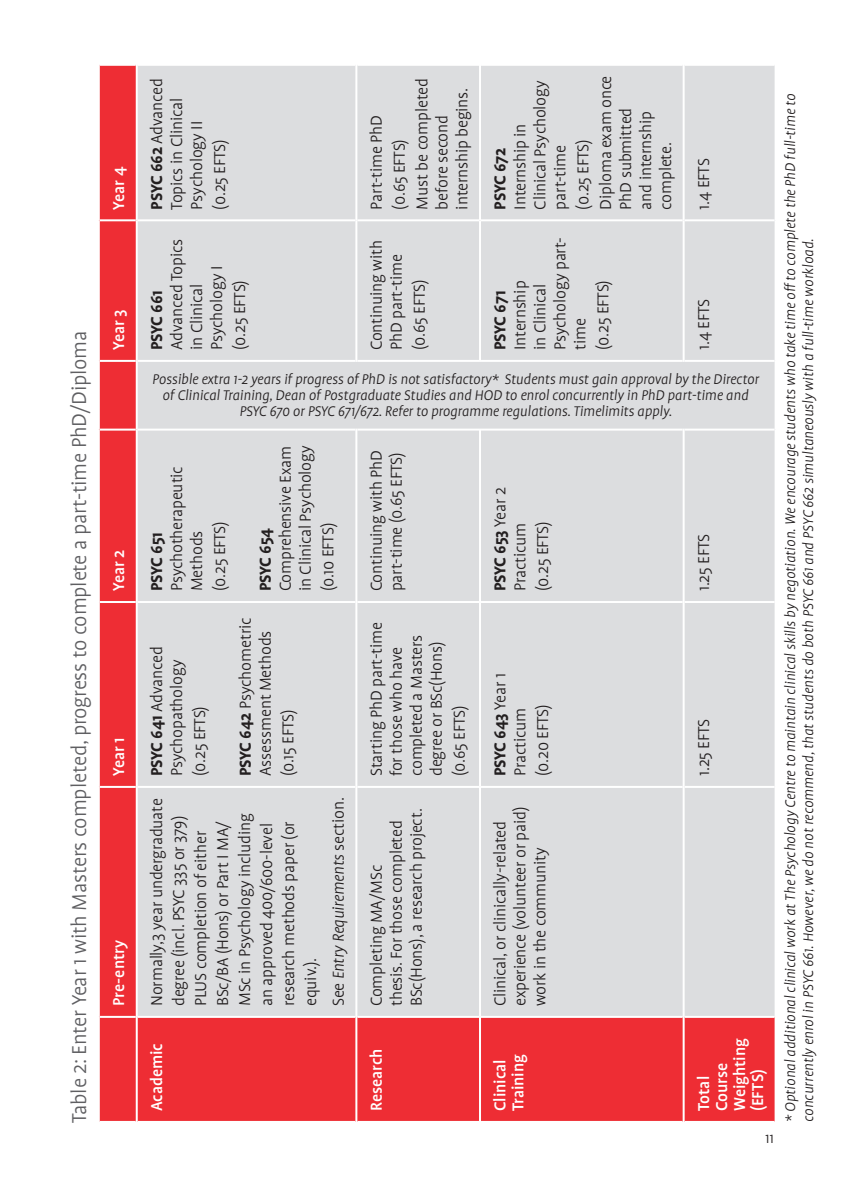
<style>
.page{position:relative;width:842px;height:1191px;background:#fff}
.page>*{position:absolute;margin:0;border:0;box-sizing:border-box;transform-origin:0 0}
.t1{font:300 23px "Profile Pro";letter-spacing:-.01em;color:#5f5f62}
.Body_table{font:300 18px/20px "Profile Pro";letter-spacing:-.01em;color:#231f20}
.letter_bullet{font:300 18px/22px "Profile Pro";letter-spacing:-.01em;color:#231f20}
.Table_head{font:500 18px/18px "Profile Pro";letter-spacing:-.005em;color:#fff}
.letter_bullet-2{font:italic 300 18px "Profile Pro";letter-spacing:-.01em;color:#231f20}
.Body{font:italic 300 16px/18px "Profile Pro";color:#231f20}
.Body_table-2{font:italic 300 16px/16px "Profile Pro";letter-spacing:-.01em;color:#231f20;text-align:center}
.t2{font:300 16px "Profile Pro";color:#231f20}
.s1{font-weight:700}
.s2{font-style:normal}
</style>
<div class="page">
<div style="left:100px;top:66px;width:675px;height:1055px;background:#ee2d34"></div>
<div style="left:138px;top:66px;width:637px;height:950px;background:#dcdddf"></div>
<hr style="left:355px;top:1017px;width:2px;height:106px;background:#fff">
<hr style="left:355px;top:787px;width:2px;height:230px;background:#fff">
<hr style="left:355px;top:602px;width:2px;height:185px;background:#fff">
<hr style="left:355px;top:428px;width:2px;height:174px;background:#fff">
<hr style="left:355px;top:220px;width:2px;height:142px;background:#fff">
<hr style="left:355px;top:64px;width:2px;height:156px;background:#fff">
<hr style="left:479px;top:1017px;width:2px;height:106px;background:#fff">
<hr style="left:479px;top:787px;width:2px;height:230px;background:#fff">
<hr style="left:479px;top:602px;width:2px;height:185px;background:#fff">
<hr style="left:479px;top:428px;width:2px;height:174px;background:#fff">
<hr style="left:479px;top:220px;width:2px;height:142px;background:#fff">
<hr style="left:479px;top:64px;width:2px;height:156px;background:#fff">
<hr style="left:683px;top:1017px;width:2px;height:106px;background:#fff">
<hr style="left:683px;top:787px;width:2px;height:230px;background:#fff">
<hr style="left:683px;top:602px;width:2px;height:185px;background:#fff">
<hr style="left:683px;top:428px;width:2px;height:174px;background:#fff">
<hr style="left:683px;top:220px;width:2px;height:142px;background:#fff">
<hr style="left:683px;top:64px;width:2px;height:156px;background:#fff">
<hr style="left:138px;top:1016px;width:217px;height:2px;background:#fff">
<hr style="left:138px;top:786px;width:217px;height:2px;background:#fff">
<hr style="left:138px;top:601px;width:217px;height:2px;background:#fff">
<hr style="left:138px;top:219px;width:217px;height:2px;background:#fff">
<hr style="left:357px;top:1016px;width:122px;height:2px;background:#fff">
<hr style="left:357px;top:786px;width:122px;height:2px;background:#fff">
<hr style="left:357px;top:601px;width:122px;height:2px;background:#fff">
<hr style="left:357px;top:219px;width:122px;height:2px;background:#fff">
<hr style="left:481px;top:1016px;width:202px;height:2px;background:#fff">
<hr style="left:481px;top:786px;width:202px;height:2px;background:#fff">
<hr style="left:481px;top:601px;width:202px;height:2px;background:#fff">
<hr style="left:481px;top:219px;width:202px;height:2px;background:#fff">
<hr style="left:685px;top:1016px;width:90px;height:2px;background:#fff">
<hr style="left:685px;top:786px;width:90px;height:2px;background:#fff">
<hr style="left:685px;top:601px;width:90px;height:2px;background:#fff">
<hr style="left:685px;top:219px;width:90px;height:2px;background:#fff">
<hr style="left:100px;top:1016px;width:36px;height:2px;background:#fff">
<hr style="left:100px;top:786px;width:36px;height:2px;background:#fff">
<hr style="left:100px;top:601px;width:36px;height:2px;background:#fff">
<hr style="left:100px;top:428px;width:36px;height:2px;background:#fff">
<hr style="left:100px;top:360px;width:36px;height:2px;background:#fff">
<hr style="left:100px;top:219px;width:36px;height:2px;background:#fff">
<hr style="left:136px;top:1017px;width:2px;height:106px;background:#fff">
<hr style="left:136px;top:787px;width:2px;height:230px;background:#fff">
<hr style="left:136px;top:602px;width:2px;height:185px;background:#fff">
<hr style="left:136px;top:429px;width:2px;height:173px;background:#fff">
<hr style="left:136px;top:220px;width:2px;height:141px;background:#fff">
<hr style="left:136px;top:64px;width:2px;height:156px;background:#fff">
<hr style="left:136px;top:361px;width:2px;height:68px;background:#fff">
<hr style="left:138px;top:428px;width:217px;height:2px;background:#fff">
<hr style="left:138px;top:360px;width:217px;height:2px;background:#fff">
<hr style="left:357px;top:428px;width:122px;height:2px;background:#fff">
<hr style="left:357px;top:360px;width:122px;height:2px;background:#fff">
<hr style="left:481px;top:428px;width:202px;height:2px;background:#fff">
<hr style="left:481px;top:360px;width:202px;height:2px;background:#fff">
<hr style="left:685px;top:428px;width:90px;height:2px;background:#fff">
<hr style="left:685px;top:360px;width:90px;height:2px;background:#fff">
<h3 class="t1" style="left:67px;top:1123px;width:794px;rotate:-90deg">Table 2: Enter Year 1 with Masters completed, progress to complete a part-time PhD/Diploma</h3>
<p class="Table_head" style="left:110px;top:209px;width:44px;rotate:-90deg">Year 4</p>
<p class="Table_head" style="left:110px;top:350px;width:42px;rotate:-90deg">Year 3</p>
<p class="Table_head" style="left:110px;top:591px;width:43px;rotate:-90deg">Year 2</p>
<p class="Table_head" style="left:110px;top:776px;width:40px;rotate:-90deg">Year 1</p>
<p class="Table_head" style="left:110px;top:1006px;width:69px;rotate:-90deg">Pre-entry</p>
<p class="Body_table" style="left:148px;top:209px;width:133px;rotate:-90deg"><span class="s1">PSYC 662</span> Advanced<br>Topics in Clinical<br>Psychology II</p>
<p class="Body_table" style="left:210px;top:209px;width:72px;rotate:-90deg">(0.25 EFTS)</p>
<p class="Body_table" style="left:148px;top:350px;width:113px;rotate:-90deg"><span class="s1">PSYC 661<br></span>Advanced Topics in Clinical<br>Psychology I</p>
<p class="Body_table" style="left:230px;top:350px;width:72px;rotate:-90deg">(0.25 EFTS)</p>
<p class="Body_table" style="left:367px;top:209px;width:96px;rotate:-90deg">Part-time PhD</p>
<p class="Body_table" style="left:413px;top:209px;width:133px;rotate:-90deg">Must be completed before second internship begins.</p>
<p class="Body_table" style="left:390px;top:209px;width:72px;rotate:-90deg">(0.65 EFTS)</p>
<p class="Body_table" style="left:367px;top:350px;width:112px;rotate:-90deg">Continuing with<br>PhD part-time</p>
<p class="Body_table" style="left:410px;top:350px;width:72px;rotate:-90deg">(0.65 EFTS)</p>
<p class="Body_table" style="left:596px;top:209px;width:135px;rotate:-90deg">Diploma exam once<br>PhD submitted<br>and internship complete.</p>
<p class="Body_table" style="left:491px;top:209px;width:131px;rotate:-90deg"><span class="s1">PSYC 672<br></span>Internship in<br>Clinical Psychology part-time</p>
<p class="Body_table" style="left:574px;top:209px;width:72px;rotate:-90deg">(0.25 EFTS)</p>
<p class="Body_table" style="left:491px;top:350px;width:114px;rotate:-90deg"><span class="s1">PSYC 671<br></span>Internship<br>in Clinical<br>Psychology part&shy;time</p>
<p class="Body_table" style="left:594px;top:350px;width:72px;rotate:-90deg">(0.25 EFTS)</p>
<p class="Body_table" style="left:694px;top:209px;width:53px;rotate:-90deg">1.4 EFTS</p>
<p class="Body_table" style="left:694px;top:350px;width:53px;rotate:-90deg">1.4 EFTS</p>
<p class="Body_table-2" style="left:152px;top:372px;width:608px">Possible extra 1-2 years if progress of PhD is not satisfactory* Students must gain approval by the Director of Clinical Training, Dean of Postgraduate Studies and HOD to enrol concurrently in PhD part-time and<br>PSYC 670 or PSYC 671/672. Refer to programme regulations. Timelimits apply.</p>
<p class="Body_table" style="left:148px;top:591px;width:126px;rotate:-90deg"><span class="s1">PSYC 651<br></span>Psychotherapeutic<br>Methods</p>
<p class="Body_table" style="left:210px;top:591px;width:72px;rotate:-90deg">(0.25 EFTS)</p>
<p class="Body_table" style="left:256px;top:591px;width:148px;rotate:-90deg"><span class="s1">PSYC 654<br></span>Comprehensive Exam in Clinical Psychology</p>
<p class="Body_table" style="left:319px;top:591px;width:70px;rotate:-90deg">(0.10 EFTS)</p>
<p class="Body_table" style="left:148px;top:776px;width:131px;rotate:-90deg"><span class="s1">PSYC 641</span> Advanced<br>Psychopathology</p>
<p class="Body_table" style="left:190px;top:776px;width:72px;rotate:-90deg">(0.25 EFTS)</p>
<p class="Body_table" style="left:236px;top:776px;width:160px;rotate:-90deg"><span class="s1">PSYC 642</span> Psychometric<br>Assessment Methods</p>
<p class="Body_table" style="left:279px;top:776px;width:68px;rotate:-90deg">(0.15 EFTS)</p>
<p class="letter_bullet" style="left:147px;top:1006px;width:209px;rotate:-90deg">Normally,3 year undergraduate degree (incl. PSYC 335 or 379)<br>PLUS completion of either<br>BSc/BA (Hons) or Part I MA/<br>MSc in Psychology including an approved 400/600-level research methods paper (or equiv.).</p>
<p class="letter_bullet-2" style="left:329px;top:1006px;width:210px;rotate:-90deg"><span class="s2">See</span> Entry Requirements <span class="s2">section.</span></p>
<p class="Table_head" style="left:148px;top:1111px;width:70px;rotate:-90deg">Academic</p>
<p class="Body_table" style="left:367px;top:591px;width:143px;rotate:-90deg">Continuing with PhD part-time (0.65 EFTS)</p>
<p class="Body_table" style="left:367px;top:776px;width:155px;rotate:-90deg">Starting PhD part-time for those who have completed a Masters degree or BSc(Hons)</p>
<p class="Body_table" style="left:450px;top:776px;width:72px;rotate:-90deg">(0.65 EFTS)</p>
<p class="Body_table" style="left:367px;top:1006px;width:199px;rotate:-90deg">Completing MA/MSc<br>thesis. For those completed<br>BSc(Hons), a research project.</p>
<p class="Table_head" style="left:368px;top:1111px;width:64px;rotate:-90deg">Research</p>
<p class="Body_table" style="left:491px;top:591px;width:105px;rotate:-90deg"><span class="s1">PSYC 653</span> Year 2<br>Practicum</p>
<p class="Body_table" style="left:534px;top:591px;width:72px;rotate:-90deg">(0.25 EFTS)</p>
<p class="Body_table" style="left:491px;top:776px;width:104px;rotate:-90deg"><span class="s1">PSYC 643</span> Year 1<br>Practicum</p>
<p class="Body_table" style="left:534px;top:776px;width:73px;rotate:-90deg">(0.20 EFTS)</p>
<p class="Body_table" style="left:491px;top:1006px;width:201px;rotate:-90deg">Clinical, or clinically-related experience (volunteer or paid) work in the community</p>
<p class="Table_head" style="left:491px;top:1111px;width:58px;rotate:-90deg">Clinical<br>Training</p>
<p class="Body_table" style="left:694px;top:591px;width:59px;rotate:-90deg">1.25 EFTS</p>
<p class="Body_table" style="left:694px;top:776px;width:59px;rotate:-90deg">1.25 EFTS</p>
<p class="Table_head" style="left:695px;top:1111px;width:74px;rotate:-90deg">Total<br>Course<br>Weighting (EFTS)</p>
<p class="t2" style="left:765px;top:1129px;width:10px">11</p>
<p class="Body" style="left:782px;top:1121px;width:1029px;rotate:-90deg">* Optional additional clinical work at The Psychology Centre to maintain clinical skills by negotiation. We encourage students who take time off to complete the PhD full-time to concurrently enrol in PSYC 661. However, we do not recommend, that students do both PSYC 661 and PSYC 662 simultaneously with a full-time workload.</p>
</div>
